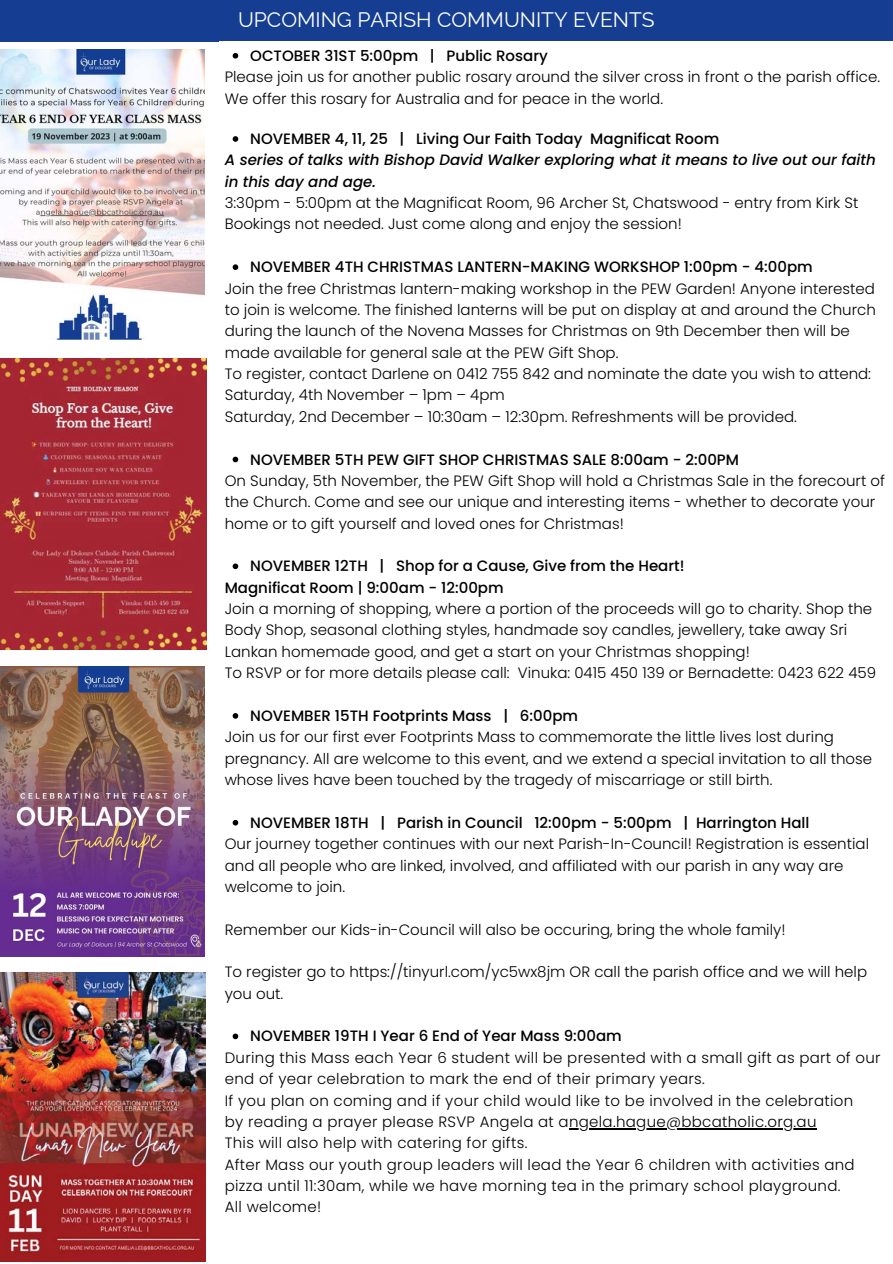
<style>
.page{position:relative;width:893px;height:1264px;background:#fff}
.page>*{position:absolute;margin:0;border:0;box-sizing:border-box;transform-origin:0 0}
.t1{font:21px "Raleway";color:#fff}
.t2{font:300 15px/21.3px "Poppins";color:#000}
.t3{font:300 15px/21.3px "Poppins";letter-spacing:.02em;color:#000}
.t4{font:500 15px "Poppins";color:#000}
.t5{font:italic 500 15px/21.3px "Poppins";color:#000}
</style>
<div class="page">
<img style="left:0;top:358px;width:207px;height:291px">
<div style="left:0;top:0;width:892px;height:41px;background:#153e93"></div>
<svg style="left:233px;top:53px;width:5px;height:6px"></svg>
<svg style="left:233px;top:136px;width:5px;height:6px"></svg>
<svg style="left:233px;top:264px;width:5px;height:6px"></svg>
<svg style="left:233px;top:456px;width:5px;height:6px"></svg>
<svg style="left:233px;top:563px;width:5px;height:6px"></svg>
<svg style="left:233px;top:713px;width:5px;height:5px"></svg>
<svg style="left:233px;top:820px;width:5px;height:5px"></svg>
<svg style="left:233px;top:1033px;width:5px;height:6px"></svg>
<hr style="left:569px;top:1127px;width:247px;height:2px;background:#000">
<img style="left:0;top:49px;width:205px;height:290px">
<img style="left:0;top:666px;width:205px;height:290px">
<img style="left:1px;top:972px;width:204px;height:289px">
<p class="t1" style="left:238px;top:7px;width:418px">UPCOMING PARISH COMMUNITY EVENTS</p>
<p class="t4" style="left:250px;top:45px;width:299px">OCTOBER 31ST 5:00pm | Public Rosary</p>
<p class="t2" style="left:225px;top:66px;width:656px">Please join us for another public rosary around the silver cross in front o the parish office.<br>We offer this rosary for Australia and for peace in the world.</p>
<p class="t4" style="left:250px;top:128px;width:470px">NOVEMBER 4, 11, 25 | Living Our Faith Today Magnificat Room</p>
<p class="t5" style="left:225px;top:149px;width:652px">A series of talks with Bishop David Walker exploring what it means to live out our faith in this day and age.</p>
<p class="t2" style="left:225px;top:192px;width:635px">3:30pm - 5:00pm at the Magnificat Room, 96 Archer St, Chatswood - entry from Kirk St</p>
<p class="t2" style="left:225px;top:213px;width:458px">Bookings not needed. Just come along and enjoy the session!</p>
<p class="t4" style="left:250px;top:256px;width:564px">NOVEMBER 4TH CHRISTMAS LANTERN-MAKING WORKSHOP 1:00pm - 4:00pm</p>
<p class="t2" style="left:225px;top:278px;width:652px">Join the free Christmas lantern-making workshop in the PEW Garden! Anyone interested to join is welcome. The finished lanterns will be put on display at and around the Church during the launch of the Novena Masses for Christmas on 9th December then will be made available for general sale at the PEW Gift Shop.</p>
<p class="t2" style="left:225px;top:363px;width:647px">To register, contact Darlene on 0412 755 842 and nominate the date you wish to attend:</p>
<p class="t2" style="left:225px;top:384px;width:282px">Saturday, 4th November – 1pm – 4pm</p>
<p class="t2" style="left:225px;top:406px;width:573px">Saturday, 2nd December – 10:30am – 12:30pm. Refreshments will be provided.</p>
<p class="t4" style="left:250px;top:449px;width:490px">NOVEMBER 5TH PEW GIFT SHOP CHRISTMAS SALE 8:00am - 2:00PM</p>
<p class="t2" style="left:225px;top:470px;width:661px">On Sunday, 5th November, the PEW Gift Shop will hold a Christmas Sale in the forecourt of the Church. Come and see our unique and interesting items - whether to decorate your home or to gift yourself and loved ones for Christmas!</p>
<p class="t4" style="left:250px;top:555px;width:436px">NOVEMBER 12TH | Shop for a Cause, Give from the Heart!</p>
<p class="t4" style="left:225px;top:577px;width:280px">Magnificat Room | 9:00am - 12:00pm</p>
<p class="t2" style="left:225px;top:598px;width:649px">Join a morning of shopping, where a portion of the proceeds will go to charity. Shop the<br>Body Shop, seasonal clothing styles, handmade soy candles, jewellery, take away Sri<br>Lankan homemade good, and get a start on your Christmas shopping!</p>
<p class="t2" style="left:225px;top:662px;width:652px">To RSVP or for more details please call: Vinuka: 0415 450 139 or Bernadette: 0423 622 459</p>
<p class="t4" style="left:250px;top:705px;width:329px">NOVEMBER 15TH Footprints Mass | 6:00pm</p>
<p class="t2" style="left:225px;top:726px;width:648px">Join us for our first ever Footprints Mass to commemorate the little lives lost during pregnancy. All are welcome to this event, and we extend a special invitation to all those whose lives have been touched by the tragedy of miscarriage or still birth.</p>
<p class="t4" style="left:250px;top:812px;width:560px">NOVEMBER 18TH | Parish in Council 12:00pm - 5:00pm | Harrington Hall</p>
<p class="t2" style="left:225px;top:833px;width:645px">Our journey together continues with our next Parish-In-Council! Registration is essential and all people who are linked, involved, and affiliated with our parish in any way are welcome to join.</p>
<p class="t2" style="left:225px;top:918px;width:562px">Remember our Kids-in-Council will also be occuring, bring the whole family!</p>
<p class="t2" style="left:225px;top:961px;width:643px">To register go to https://tinyurl.com/yc5wx8jm OR call the parish office and we will help you out.</p>
<p class="t4" style="left:250px;top:1025px;width:373px">NOVEMBER 19TH I Year 6 End of Year Mass 9:00am</p>
<p class="t3" style="left:225px;top:1046px;width:657px">During this Mass each Year 6 student will be presented with a small gift as part of our end of year celebration to mark the end of their primary years.</p>
<p class="t3" style="left:225px;top:1089px;width:630px">If you plan on coming and if your child would like to be involved in the celebration</p>
<p class="t3" style="left:225px;top:1110px;width:593px">by reading a prayer please RSVP Angela at angela.hague@bbcatholic.org.au</p>
<p class="t3" style="left:225px;top:1132px;width:304px">This will also help with catering for gifts.</p>
<p class="t3" style="left:225px;top:1153px;width:631px">After Mass our youth group leaders will lead the Year 6 children with activities and pizza until 11:30am, while we have morning tea in the primary school playground.</p>
<p class="t3" style="left:225px;top:1196px;width:98px">All welcome!</p>
</div>
